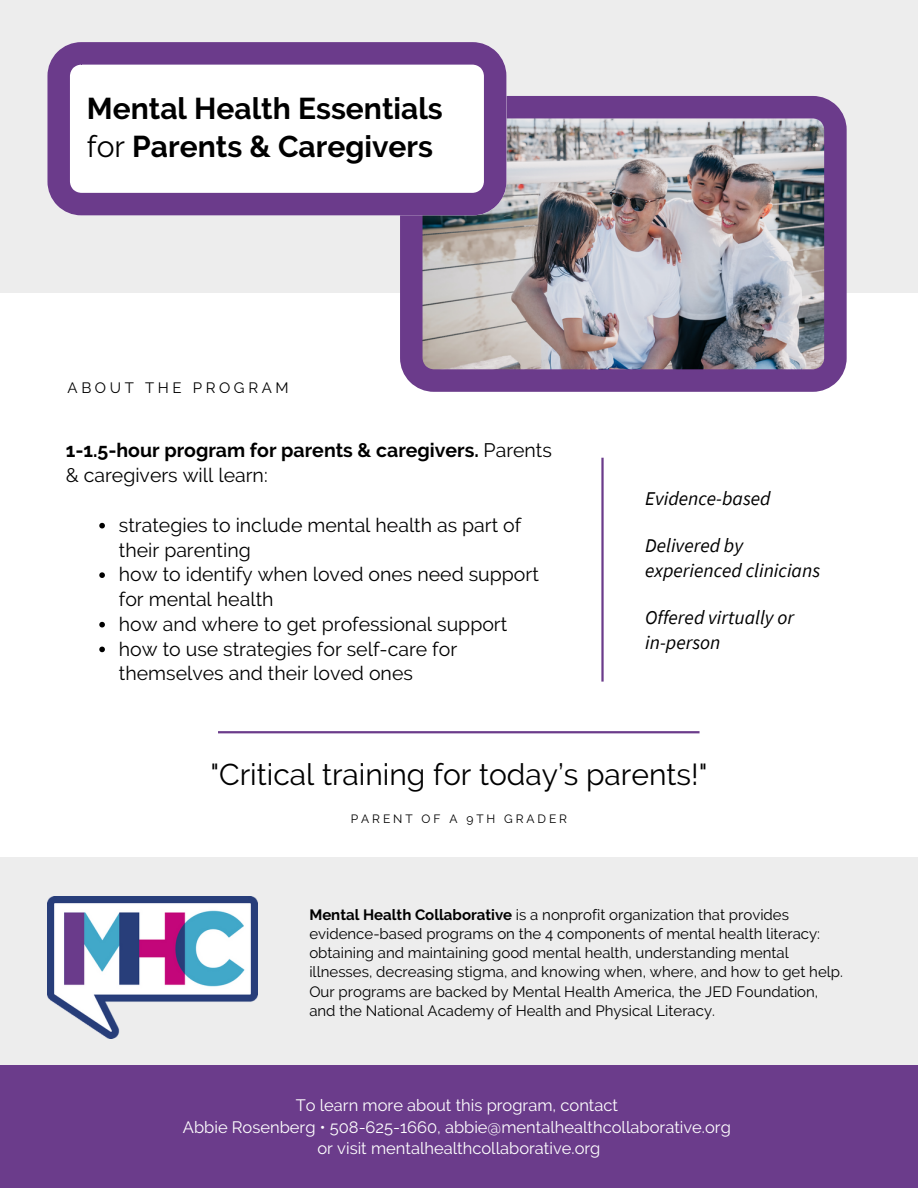
<style>
.page{position:relative;width:918px;height:1188px;background:#fff}
.page>*{position:absolute;margin:0;border:0;box-sizing:border-box;transform-origin:0 0}
.t1{font:700 30px/38.2px "Raleway";color:#000}
.t2{font:30px "Raleway";color:#000}
.t3{font:19.5px/24.8px "Raleway";color:#000}
.t4{font:italic 19.5px/24.8px "Source Sans Pro";color:#000}
.t5{font:700 19.5px/24.8px "Raleway";color:#000}
.t6{font:16.5px/21.3px "Raleway";color:#fff;text-align:center}
.t7{font:15px/19.2px "Raleway";color:#000}
.t8{font:15px "Raleway";letter-spacing:.24em;color:#000}
.t9{font:12px "Raleway";letter-spacing:.24em;color:#000}
.s1{font-weight:400}
.s2{font-weight:700}
</style>
<div class="page">
<div style="left:0;top:0;width:918px;height:293px;background:#ededed"></div>
<img style="left:400px;top:96px;width:447px;height:296px">
<svg style="left:47px;top:42px;width:459px;height:173px"></svg>
<div style="left:0;top:857px;width:918px;height:331px;background:#ededed"></div>
<div style="left:0;top:1066px;width:918px;height:122px;background:#6b3c8b"></div>
<img style="left:47px;top:897px;width:211px;height:141px">
<hr style="left:601px;top:458px;width:3px;height:224px;background:#6b3c8b">
<hr style="left:218px;top:731px;width:482px;height:2px;background:#6b3c8b">
<svg style="left:99px;top:523px;width:6px;height:5px"></svg>
<svg style="left:99px;top:572px;width:6px;height:6px"></svg>
<svg style="left:99px;top:622px;width:6px;height:5px"></svg>
<svg style="left:99px;top:647px;width:6px;height:5px"></svg>
<h1 class="t1" style="left:87px;top:89px;width:357px">Mental Health Essentials <span class="s1">for</span> Parents &amp; Caregivers</h1>
<p class="t8" style="left:68px;top:379px;width:223px">ABOUT THE PROGRAM</p>
<h2 class="t5" style="left:66px;top:438px;width:488px">1-1.5-hour program for parents &amp; caregivers. <span class="s1">Parents &amp; caregivers will learn:</span></h2>
<p class="t3" style="left:119px;top:513px;width:421px">strategies to include mental health as part of their parenting<br>how to identify when loved ones need support for mental health<br>how and where to get professional support how to use strategies for self-care for themselves and their loved ones</p>
<h2 class="t4" style="left:645px;top:485px;width:127px">Evidence-based</h2>
<h2 class="t4" style="left:645px;top:533px;width:176px">Delivered by experienced clinicians</h2>
<h2 class="t4" style="left:645px;top:605px;width:150px">Offered virtually or in-person</h2>
<h1 class="t2" style="left:210px;top:757px;width:499px">"Critical training for today’s parents!"</h1>
<p class="t9" style="left:351px;top:811px;width:218px">PARENT OF A 9TH GRADER</p>
<p class="t7" style="left:309px;top:905px;width:535px"><span class="s2">Mental Health Collaborative</span> is a nonprofit organization that provides evidence-based programs on the 4 components of mental health literacy: obtaining and maintaining good mental health, understanding mental illnesses, decreasing stigma, and knowing when, where, and how to get help.<br>Our programs are backed by Mental Health America, the JED Foundation, and the National Academy of Health and Physical Literacy.</p>
<p class="t6" style="left:183px;top:1095px;width:549px">To learn more about this program, contact<br>Abbie Rosenberg • 508-625-1660, abbie@mentalhealthcollaborative.org or visit mentalhealthcollaborative.org</p>
</div>
